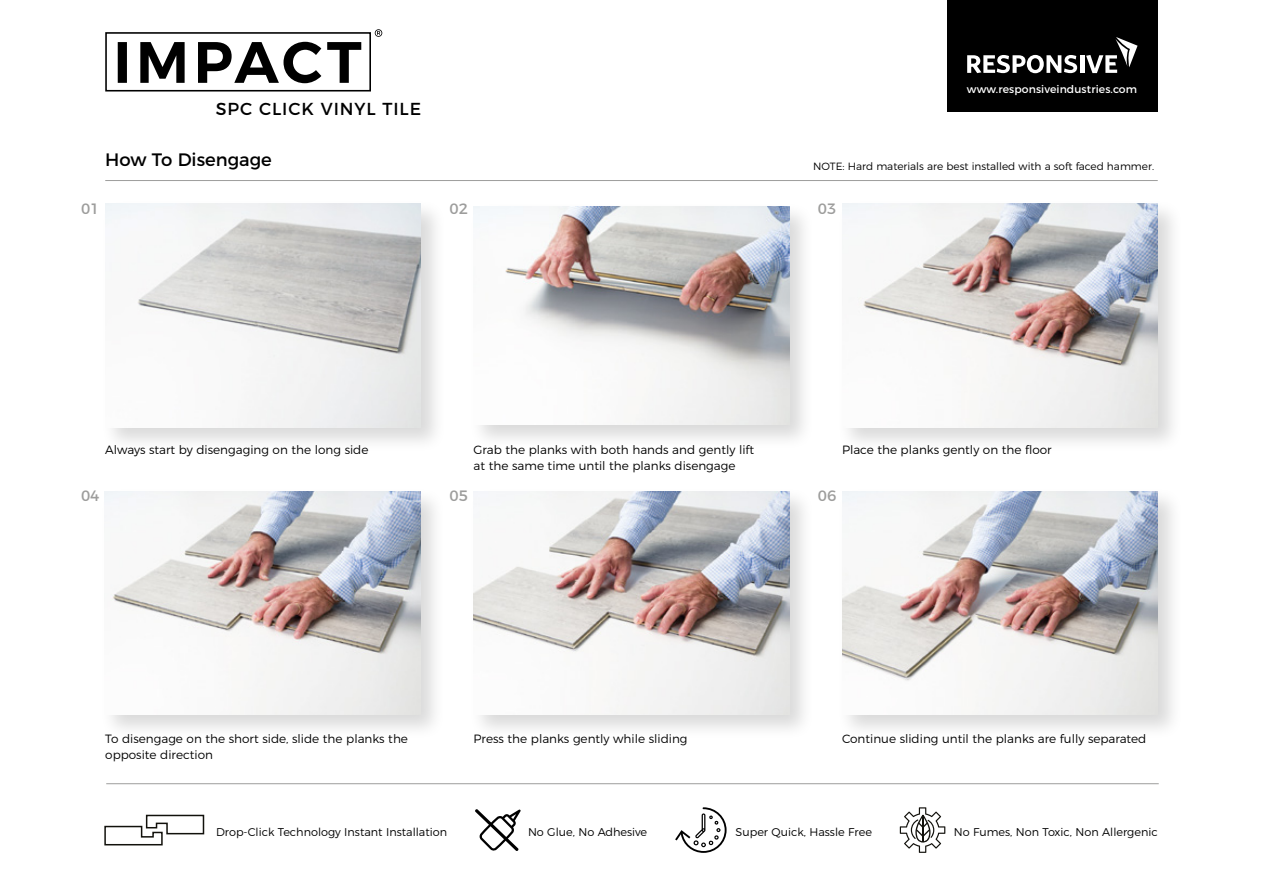
<style>
.page{position:relative;width:1263px;height:893px;background:#fff}
.page>*{position:absolute;margin:0;border:0;box-sizing:border-box;transform-origin:0 0}
.t1{font:18px "Montserrat";color:#000}
.t2{font:17.4px "Montserrat";letter-spacing:.05em;color:#000}
.t3{font:15px "Montserrat";color:#9d9d9c}
.t4{font:300 12px/15.8px "Montserrat";color:#000}
.t5{font:300 11.25px "Montserrat";color:#000}
.t6{font:10.8px "Montserrat";letter-spacing:.01em;color:#fff}
.t7{font:300 10.5px "Montserrat";color:#000}
</style>
<div class="page">
<div style="left:947px;top:0;width:211px;height:111px;background:#000"></div>
<svg style="left:967px;top:55px;width:110px;height:18px"></svg>
<hr style="left:1080px;top:55px;width:4px;height:18px;background:#fff">
<svg style="left:1086px;top:37px;width:51px;height:36px"></svg>
<div style="left:105px;top:32px;width:266px;height:60px;border:2px solid #000"></div>
<svg style="left:118px;top:42px;width:243px;height:41px"></svg>
<svg style="left:375px;top:29px;width:7px;height:8px"></svg>
<div style="left:100px;top:199px;width:347px;height:254px;background:#000;opacity:.15"></div>
<img style="left:105px;top:204px;width:316px;height:223px">
<div style="left:100px;top:486px;width:346px;height:254px;background:#000;opacity:.15"></div>
<img style="left:104px;top:491px;width:316px;height:223px">
<div style="left:469px;top:202px;width:346px;height:248px;background:#000;opacity:.15"></div>
<img style="left:474px;top:207px;width:315px;height:217px">
<div style="left:469px;top:486px;width:346px;height:254px;background:#000;opacity:.15"></div>
<img style="left:474px;top:491px;width:315px;height:223px">
<div style="left:837px;top:199px;width:346px;height:254px;background:#000;opacity:.15"></div>
<img style="left:842px;top:204px;width:316px;height:223px">
<div style="left:837px;top:486px;width:346px;height:254px;background:#000;opacity:.15"></div>
<img style="left:842px;top:491px;width:316px;height:223px">
<svg style="left:475px;top:809px;width:46px;height:42px"></svg>
<svg style="left:104px;top:814px;width:101px;height:32px"></svg>
<svg style="left:675px;top:807px;width:51px;height:46px"></svg>
<svg style="left:900px;top:807px;width:45px;height:46px"></svg>
<hr style="left:105px;top:180px;width:1053px;height:1px;background:#9d9d9c">
<hr style="left:106px;top:783px;width:1053px;height:1px;background:#9d9d9c">
<h2 class="t2" style="left:216px;top:95px;width:207px">SPC CLICK VINYL TILE</h2>
<p class="t6" style="left:967px;top:81px;width:172px">www.responsiveindustries.com</p>
<h1 class="t1" style="left:105px;top:145px;width:168px">How To Disengage</h1>
<p class="t7" style="left:813px;top:158px;width:343px">NOTE: Hard materials are best installed with a soft faced hammer.</p>
<p class="t3" style="left:81px;top:197px;width:20px">01</p>
<p class="t3" style="left:449px;top:197px;width:20px">02</p>
<p class="t3" style="left:818px;top:197px;width:20px">03</p>
<p class="t4" style="left:105px;top:441px;width:265px">Always start by disengaging on the long side</p>
<p class="t4" style="left:474px;top:441px;width:282px">Grab the planks with both hands and gently lift at the same time until the planks disengage</p>
<p class="t4" style="left:842px;top:441px;width:211px">Place the planks gently on the floor</p>
<p class="t3" style="left:81px;top:484px;width:20px">04</p>
<p class="t3" style="left:449px;top:484px;width:20px">05</p>
<p class="t4" style="left:105px;top:730px;width:304px">To disengage on the short side, slide the planks the opposite direction</p>
<p class="t4" style="left:474px;top:730px;width:215px">Press the planks gently while sliding</p>
<p class="t3" style="left:818px;top:484px;width:20px">06</p>
<p class="t4" style="left:842px;top:730px;width:306px">Continue sliding until the planks are fully separated</p>
<p class="t5" style="left:216px;top:823px;width:233px">Drop-Click Technology Instant Installation</p>
<p class="t5" style="left:528px;top:823px;width:121px">No Glue, No Adhesive</p>
<p class="t5" style="left:736px;top:823px;width:138px">Super Quick, Hassle Free</p>
<p class="t5" style="left:954px;top:823px;width:205px">No Fumes, Non Toxic, Non Allergenic</p>
</div>
